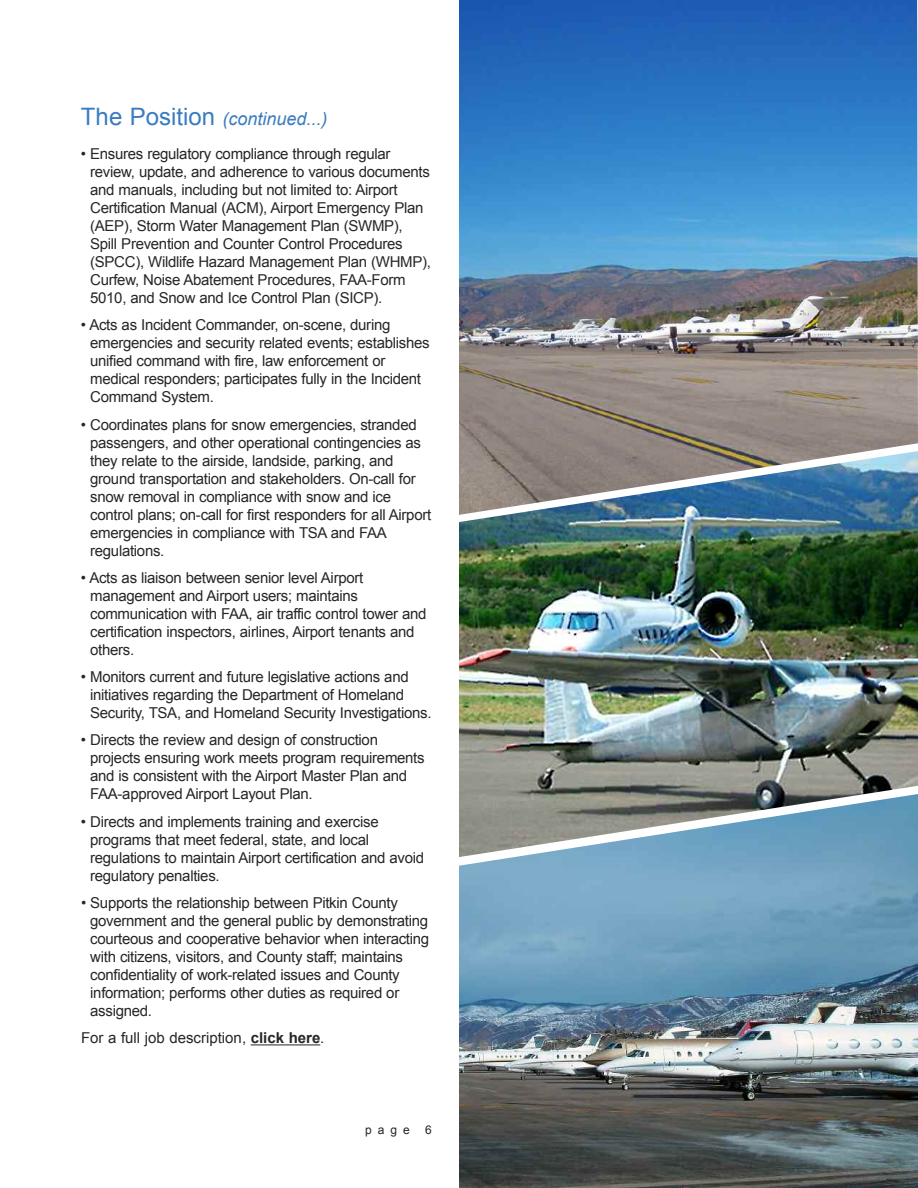
<style>
.page{position:relative;width:918px;height:1188px;background:#fff}
.page>*{position:absolute;margin:0;border:0;box-sizing:border-box;transform-origin:0 0}
.t1{font:italic 18px "Arial";color:#397cc0}
.t2{font:15px/18px "Arial";letter-spacing:-.02em;color:#272627}
.t3{font:15px "Arial";color:#272627}
.t4{font:12px "Arial";color:#272627}
.s1{font-style:normal;font-size:24px}
.s2{font-weight:700}
</style>
<div class="page">
<img style="left:459px;top:515px;width:459px;height:279px">
<img style="left:459px;top:0;width:459px;height:515px">
<img style="left:459px;top:794px;width:459px;height:394px">
<hr style="left:251px;top:1044px;width:69px;height:1px;background:#272627">
<p class="t1" style="left:81px;top:109px;width:248px"><span class="s1">The Position</span> (continued...)</p>
<p class="t2" style="left:90px;top:145px;width:342px;text-indent:-9px">• Ensures regulatory compliance through regular review, update, and adherence to various documents and manuals, including but not limited to: Airport Certification Manual (ACM), Airport Emergency Plan (AEP), Storm Water Management Plan (SWMP), Spill Prevention and Counter Control Procedures (SPCC), Wildlife Hazard Management Plan (WHMP), Curfew, Noise Abatement Procedures, FAA-Form 5010, and Snow and Ice Control Plan (SICP).</p>
<p class="t2" style="left:90px;top:316px;width:341px;text-indent:-9px">• Acts as Incident Commander, on-scene, during emergencies and security related events; establishes unified command with fire, law enforcement or medical responders; participates fully in the Incident Command System.</p>
<p class="t2" style="left:90px;top:415px;width:343px;text-indent:-9px">• Coordinates plans for snow emergencies, stranded passengers, and other operational contingencies as they relate to the airside, landside, parking, and ground transportation and stakeholders. On-call for snow removal in compliance with snow and ice control plans; on-call for first responders for all Airport emergencies in compliance with TSA and FAA regulations.</p>
<p class="t2" style="left:90px;top:569px;width:338px;text-indent:-9px">• Acts as liaison between senior level Airport management and Airport users; maintains communication with FAA, air traffic control tower and certification inspectors, airlines, Airport tenants and others.</p>
<p class="t2" style="left:90px;top:668px;width:343px;text-indent:-9px">• Monitors current and future legislative actions and initiatives regarding the Department of Homeland<br>Security, TSA, and Homeland Security Investigations.</p>
<p class="t2" style="left:90px;top:731px;width:336px;text-indent:-9px">• Directs the review and design of construction projects ensuring work meets program requirements and is consistent with the Airport Master Plan and FAA-approved Airport Layout Plan.</p>
<p class="t2" style="left:90px;top:813px;width:336px;text-indent:-9px">• Directs and implements training and exercise programs that meet federal, state, and local regulations to maintain Airport certification and avoid regulatory penalties.</p>
<p class="t2" style="left:90px;top:894px;width:341px;text-indent:-9px">• Supports the relationship between Pitkin County government and the general public by demonstrating courteous and cooperative behavior when interacting with citizens, visitors, and County staff; maintains confidentiality of work-related issues and County information; performs other duties as required or assigned.</p>
<p class="t3" style="left:81px;top:1030px;width:245px">For a full job description, <span class="s2">click here</span>.</p>
<p class="t4" style="left:365px;top:1123px;width:46px">page</p>
<p class="t4" style="left:425px;top:1123px;width:8px">6</p>
</div>
